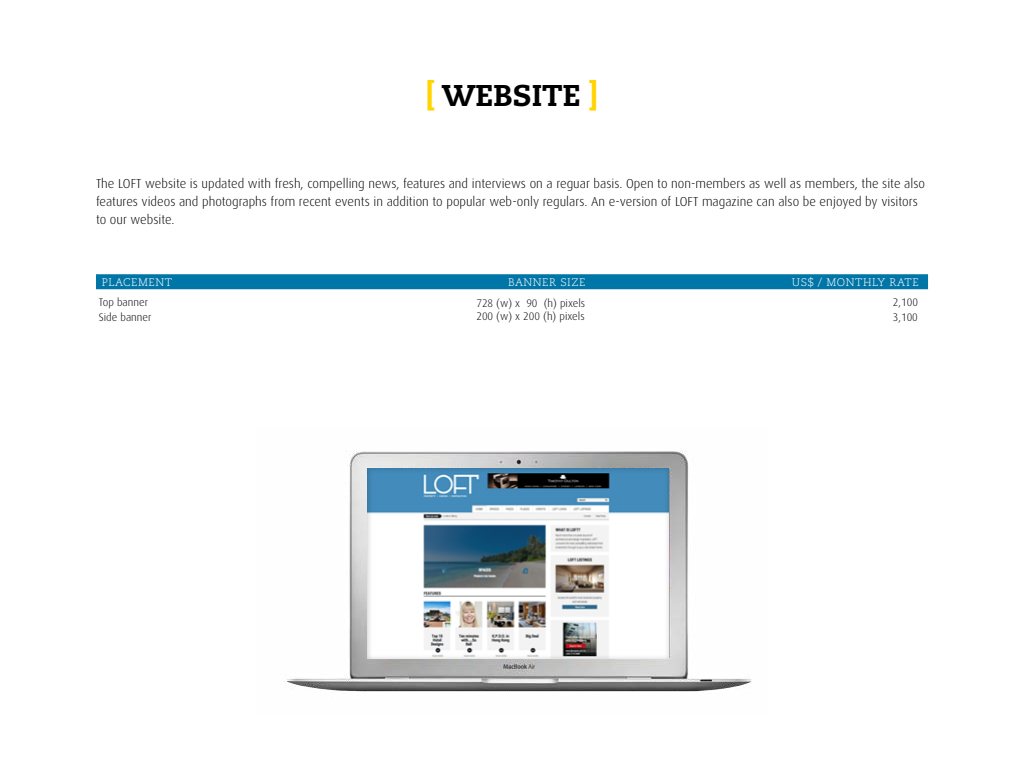
<style>
.page{position:relative;width:1024px;height:768px;background:#fff}
.page>*{position:absolute;margin:0;border:0;box-sizing:border-box;transform-origin:0 0}
.t1{font:800 30px "Caecilia";color:#000}
.t2{font:300 13px/18px "Dax";color:#000}
.t3{font:300 11px/13.8px "Dax";color:#000}
.t4{font:300 11px "Caecilia";letter-spacing:.05em;color:#fff}
.s1{color:#ffd400}
</style>
<div class="page">
<img style="left:284px;top:450px;width:468px;height:242px">
<div style="left:359px;top:462px;width:319px;height:198px;background:#000;opacity:.24"></div>
<div style="left:96px;top:274px;width:832px;height:15px;background:#0075a7"></div>
<h1 class="t1" style="left:426px;top:77px;width:174px"><span class="s1">[</span> WEBSITE <span class="s1">]</span></h1>
<p class="t2" style="left:96px;top:175px;width:831px">The LOFT website is updated with fresh, compelling news, features and interviews on a reguar basis. Open to non-members as well as members, the site also features videos and photographs from recent events in addition to popular web-only regulars. An e-version of LOFT magazine can also be enjoyed by visitors to our website.</p>
<p class="t4" style="left:102px;top:276px;width:72px">PLACEMENT</p>
<p class="t4" style="left:508px;top:276px;width:79px">BANNER SIZE</p>
<p class="t4" style="left:792px;top:276px;width:128px">US$ / MONTHLY RATE</p>
<p class="t3" style="left:99px;top:296px;width:51px">Top banner</p>
<p class="t3" style="left:893px;top:296px;width:27px">2,100</p>
<p class="t3" style="left:99px;top:311px;width:54px">Side banner</p>
<p class="t3" style="left:893px;top:311px;width:27px">3,100</p>
<p class="t3" style="left:476px;top:296px;width:110px">728 (w) x 90 (h) pixels<br>200 (w) x 200 (h) pixels</p>
</div>
